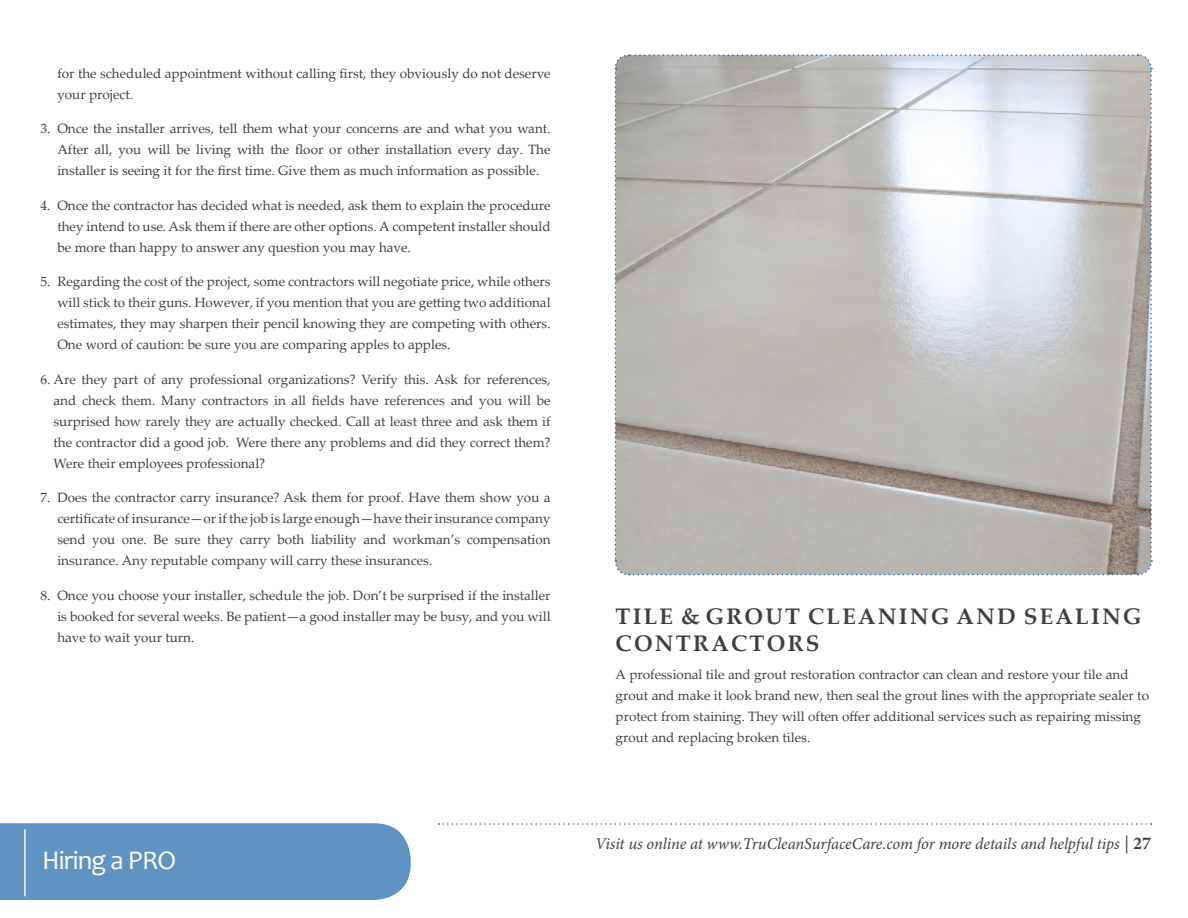
<style>
.page{position:relative;width:1188px;height:918px;background:#fff}
.page>*{position:absolute;margin:0;border:0;box-sizing:border-box;transform-origin:0 0}
.t1{font:27px "Candara";letter-spacing:-.03em;color:#fff}
.t2{font:700 22.5px/27px "Palatino Linotype";letter-spacing:.1em;color:#403f41}
.t3{font:italic 16.5px "Minion Pro";letter-spacing:-.01em;color:#403f41}
.t4{font:13.5px/21px "Palatino Linotype";color:#403f41;text-align:justify}
.s1{font-style:normal;font-size:18px}
.s2{font-weight:700;font-style:normal;font-size:18px}
</style>
<div class="page">
<svg style="left:438px;top:823px;width:714px;height:2px"></svg>
<div style="left:0;top:823px;width:411px;height:77px;background:#5e93c3"></div>
<hr style="left:24px;top:829px;width:2px;height:67px;background:#fff">
<svg style="left:614px;top:54px;width:539px;height:522px;background:#c1c0bd"></svg>
<p class="t4" style="left:57px;top:62px;width:495px">for the scheduled appointment without calling first, they obviously do not deserve your project.</p>
<p class="t4" style="left:57px;top:118px;width:495px;text-indent:-17px">3. Once the installer arrives, tell them what your concerns are and what you want.<br>After all, you will be living with the floor or other installation every day. The installer is seeing it for the first time. Give them as much information as possible.</p>
<p class="t4" style="left:57px;top:194px;width:495px;text-indent:-17px">4. Once the contractor has decided what is needed, ask them to explain the procedure they intend to use. Ask them if there are other options. A competent installer should be more than happy to answer any question you may have.</p>
<p class="t4" style="left:57px;top:271px;width:495px;text-indent:-17px">5. Regarding the cost of the project, some contractors will negotiate price, while others will stick to their guns. However, if you mention that you are getting two additional estimates, they may sharpen their pencil knowing they are competing with others.<br>One word of caution: be sure you are comparing apples to apples.</p>
<p class="t4" style="left:54px;top:368px;width:499px;text-indent:-13px">6. Are they part of any professional organizations? Verify this. Ask for references, and check them. Many contractors in all fields have references and you will be surprised how rarely they are actually checked. Call at least three and ask them if the contractor did a good job. Were there any problems and did they correct them?<br>Were their employees professional?</p>
<p class="t4" style="left:57px;top:487px;width:495px;text-indent:-17px">7. Does the contractor carry insurance? Ask them for proof. Have them show you a certificate of insurance—or if the job is large enough—have their insurance company send you one. Be sure they carry both liability and workman’s compensation insurance. Any reputable company will carry these insurances.</p>
<p class="t4" style="left:57px;top:584px;width:495px;text-indent:-17px">8. Once you choose your installer, schedule the job. Don’t be surprised if the installer is booked for several weeks. Be patient—a good installer may be busy, and you will have to wait your turn.</p>
<h1 class="t1" style="left:42px;top:843px;width:136px">Hiring a PRO</h1>
<h2 class="t2" style="left:616px;top:602px;width:528px">TILE &amp; GROUT CLEANING AND SEALING<br>CONTRACTORS</h2>
<p class="t4" style="left:616px;top:664px;width:535px;text-align:left">A professional tile and grout restoration contractor can clean and restore your tile and grout and make it look brand new, then seal the grout lines with the appropriate sealer to protect from staining. They will often offer additional services such as repairing missing grout and replacing broken tiles.</p>
<p class="t3" style="left:595px;top:832px;width:558px">Visit us online at www.TruCleanSurfaceCare.com for more details and helpful tips <span class="s1">|</span> <span class="s2">27</span></p>
</div>
